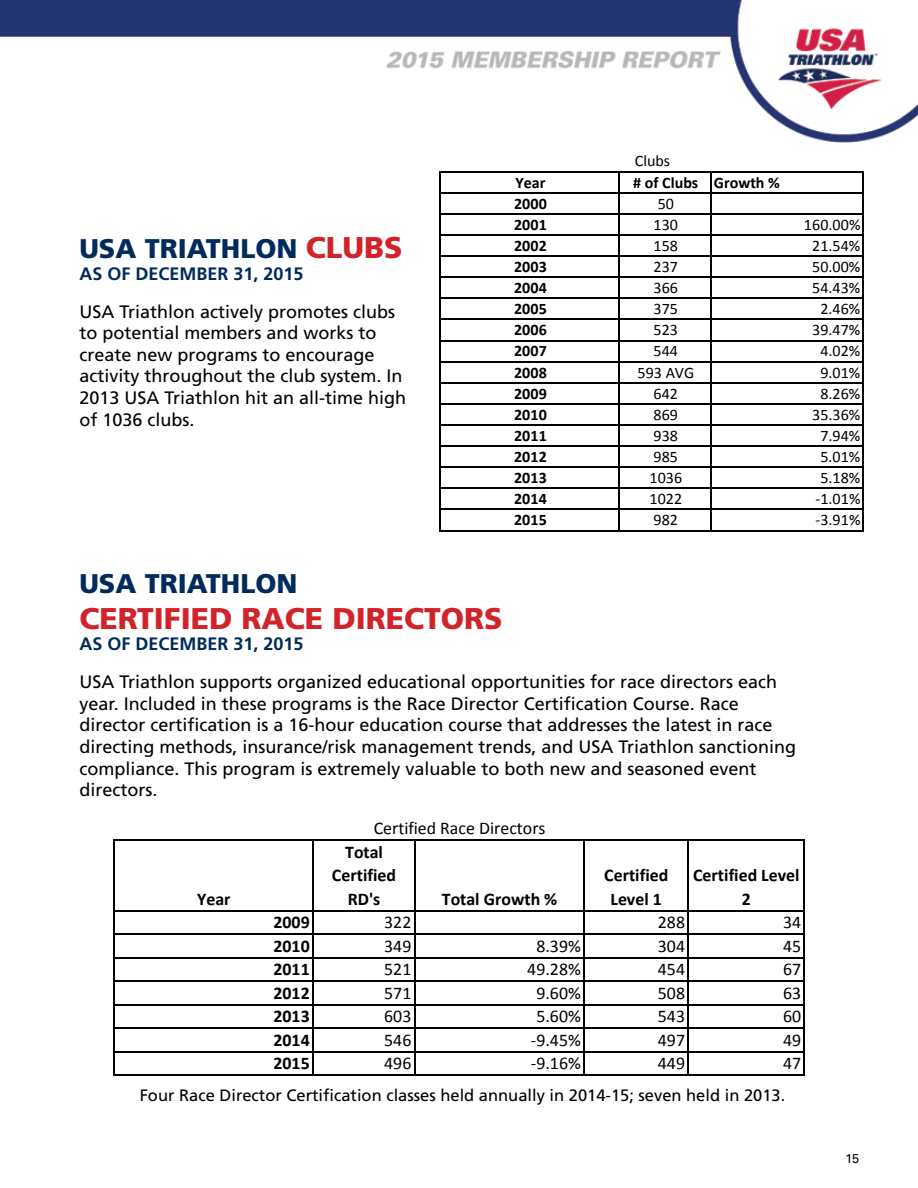
<style>
.page{position:relative;width:918px;height:1188px;background:#fff}
.page>*{position:absolute;margin:0;border:0;box-sizing:border-box;transform-origin:0 0}
.t1{font:900 30px "Frutiger";color:#d2232a}
.t2{font:900 27px "Frutiger";color:#002b5c}
.t3{font:18px/21.6px "Frutiger";color:#000}
.t4{font:700 18px "Frutiger";color:#002b5c}
.t5{font:17.85px "Calibri";letter-spacing:.005em;color:#000}
.t6{font:700 17.85px/23.5px "Calibri";letter-spacing:.005em;color:#000;text-align:center}
.t7{font:16.5px "Frutiger";color:#000}
.t8{font:16.05px "Calibri";letter-spacing:.005em;color:#000}
.t9{font:700 16.05px "Calibri";letter-spacing:.005em;color:#000}
.t10{font:12.75px "Univers";color:#000}
.s1{font-size:30px;color:#d2232a}
</style>
<div class="page">
<img style="left:0;top:0;width:918px;height:143px">
<hr style="left:440px;top:171px;width:1px;height:360px;background:#000">
<hr style="left:619px;top:172px;width:1px;height:359px;background:#000">
<hr style="left:710px;top:172px;width:2px;height:359px;background:#000">
<hr style="left:863px;top:172px;width:1px;height:359px;background:#000">
<hr style="left:441px;top:171px;width:423px;height:1px;background:#000">
<hr style="left:441px;top:192px;width:423px;height:1px;background:#000">
<hr style="left:441px;top:213px;width:423px;height:2px;background:#000">
<hr style="left:441px;top:234px;width:423px;height:2px;background:#000">
<hr style="left:441px;top:255px;width:423px;height:2px;background:#000">
<hr style="left:441px;top:277px;width:423px;height:1px;background:#000">
<hr style="left:441px;top:298px;width:423px;height:1px;background:#000">
<hr style="left:441px;top:319px;width:423px;height:1px;background:#000">
<hr style="left:441px;top:340px;width:423px;height:1px;background:#000">
<hr style="left:441px;top:361px;width:423px;height:1px;background:#000">
<hr style="left:441px;top:382px;width:423px;height:1px;background:#000">
<hr style="left:441px;top:403px;width:423px;height:2px;background:#000">
<hr style="left:441px;top:424px;width:423px;height:2px;background:#000">
<hr style="left:441px;top:445px;width:423px;height:2px;background:#000">
<hr style="left:441px;top:467px;width:423px;height:1px;background:#000">
<hr style="left:441px;top:488px;width:423px;height:1px;background:#000">
<hr style="left:441px;top:509px;width:423px;height:1px;background:#000">
<hr style="left:441px;top:530px;width:423px;height:1px;background:#000">
<hr style="left:113px;top:839px;width:1px;height:237px;background:#000">
<hr style="left:312px;top:841px;width:2px;height:235px;background:#000">
<hr style="left:414px;top:841px;width:1px;height:235px;background:#000">
<hr style="left:583px;top:841px;width:2px;height:235px;background:#000">
<hr style="left:688px;top:841px;width:1px;height:235px;background:#000">
<hr style="left:804px;top:841px;width:1px;height:235px;background:#000">
<hr style="left:114px;top:839px;width:691px;height:2px;background:#000">
<hr style="left:114px;top:910px;width:691px;height:1px;background:#000">
<hr style="left:114px;top:933px;width:691px;height:2px;background:#000">
<hr style="left:114px;top:957px;width:691px;height:1px;background:#000">
<hr style="left:114px;top:980px;width:691px;height:2px;background:#000">
<hr style="left:114px;top:1004px;width:691px;height:1px;background:#000">
<hr style="left:114px;top:1027px;width:691px;height:2px;background:#000">
<hr style="left:114px;top:1051px;width:691px;height:1px;background:#000">
<hr style="left:114px;top:1074px;width:691px;height:2px;background:#000">
<h2 class="t2" style="left:79px;top:232px;width:324px">USA TRIATHLON <span class="s1">CLUBS</span></h2>
<p class="t4" style="left:79px;top:263px;width:226px">AS OF DECEMBER 31, 2015</p>
<p class="t3" style="left:79px;top:301px;width:328px">USA Triathlon actively promotes clubs to potential members and works to create new programs to encourage activity throughout the club system. In 2013 USA Triathlon hit an all-time high of 1036 clubs.</p>
<p class="t8" style="left:635px;top:151px;width:37px">Clubs</p>
<p class="t9" style="left:515px;top:172px;width:31px">Year</p>
<p class="t9" style="left:633px;top:172px;width:148px"># of Clubs Growth %</p>
<p class="t9" style="left:514px;top:193px;width:34px">2000</p>
<p class="t8" style="left:658px;top:193px;width:18px">50</p>
<p class="t9" style="left:514px;top:214px;width:34px">2001</p>
<p class="t8" style="left:654px;top:214px;width:26px">130</p>
<p class="t8" style="left:804px;top:214px;width:58px">160.00%</p>
<p class="t9" style="left:514px;top:235px;width:34px">2002</p>
<p class="t8" style="left:654px;top:235px;width:26px">158</p>
<p class="t8" style="left:812px;top:235px;width:50px">21.54%</p>
<p class="t9" style="left:514px;top:256px;width:34px">2003</p>
<p class="t8" style="left:654px;top:256px;width:26px">237</p>
<p class="t8" style="left:812px;top:256px;width:50px">50.00%</p>
<p class="t9" style="left:514px;top:278px;width:34px">2004</p>
<p class="t8" style="left:654px;top:278px;width:26px">366</p>
<p class="t8" style="left:812px;top:278px;width:50px">54.43%</p>
<p class="t9" style="left:514px;top:299px;width:34px">2005</p>
<p class="t8" style="left:654px;top:299px;width:26px">375</p>
<p class="t8" style="left:820px;top:299px;width:42px">2.46%</p>
<p class="t9" style="left:514px;top:320px;width:34px">2006</p>
<p class="t8" style="left:654px;top:320px;width:26px">523</p>
<p class="t8" style="left:812px;top:320px;width:50px">39.47%</p>
<p class="t9" style="left:514px;top:341px;width:34px">2007</p>
<p class="t8" style="left:654px;top:341px;width:26px">544</p>
<p class="t8" style="left:820px;top:341px;width:42px">4.02%</p>
<p class="t9" style="left:514px;top:362px;width:34px">2008</p>
<p class="t8" style="left:637px;top:362px;width:58px">593 AVG</p>
<p class="t8" style="left:820px;top:362px;width:42px">9.01%</p>
<p class="t9" style="left:514px;top:383px;width:34px">2009</p>
<p class="t8" style="left:654px;top:383px;width:26px">642</p>
<p class="t8" style="left:820px;top:383px;width:42px">8.26%</p>
<p class="t9" style="left:514px;top:404px;width:34px">2010</p>
<p class="t8" style="left:654px;top:404px;width:26px">869</p>
<p class="t8" style="left:812px;top:404px;width:50px">35.36%</p>
<p class="t9" style="left:514px;top:425px;width:34px">2011</p>
<p class="t8" style="left:654px;top:425px;width:26px">938</p>
<p class="t8" style="left:820px;top:425px;width:42px">7.94%</p>
<p class="t9" style="left:514px;top:446px;width:34px">2012</p>
<p class="t8" style="left:654px;top:447px;width:26px">985</p>
<p class="t8" style="left:820px;top:447px;width:42px">5.01%</p>
<p class="t9" style="left:514px;top:468px;width:34px">2013</p>
<p class="t8" style="left:650px;top:468px;width:34px">1036</p>
<p class="t8" style="left:820px;top:468px;width:42px">5.18%</p>
<p class="t9" style="left:514px;top:489px;width:34px">2014</p>
<p class="t8" style="left:650px;top:489px;width:34px">1022</p>
<p class="t8" style="left:815px;top:489px;width:46px">-1.01%</p>
<p class="t9" style="left:514px;top:510px;width:34px">2015</p>
<p class="t8" style="left:654px;top:510px;width:26px">982</p>
<p class="t8" style="left:815px;top:510px;width:46px">-3.91%</p>
<h2 class="t2" style="left:79px;top:567px;width:219px">USA TRIATHLON</h2>
<h1 class="t1" style="left:79px;top:600px;width:424px">CERTIFIED RACE DIRECTORS</h1>
<p class="t4" style="left:79px;top:633px;width:226px">AS OF DECEMBER 31, 2015</p>
<p class="t3" style="left:79px;top:671px;width:718px">USA Triathlon supports organized educational opportunities for race directors each year. Included in these programs is the Race Director Certification Course. Race director certification is a 16-hour education course that addresses the latest in race directing methods, insurance/risk management trends, and USA Triathlon sanctioning compliance. This program is extremely valuable to both new and seasoned event directors.</p>
<p class="t6" style="left:197px;top:887px;width:35px">Year</p>
<p class="t5" style="left:374px;top:817px;width:173px">Certified Race Directors</p>
<p class="t6" style="left:332px;top:840px;width:66px">Total<br>Certified<br>RD's</p>
<p class="t6" style="left:442px;top:887px;width:117px">Total Growth %</p>
<p class="t6" style="left:604px;top:864px;width:66px">Certified<br>Level 1</p>
<p class="t6" style="left:693px;top:864px;width:108px">Certified Level<br>2</p>
<p class="t6" style="left:273px;top:911px;width:38px">2009</p>
<p class="t5" style="left:384px;top:911px;width:29px">322</p>
<p class="t5" style="left:658px;top:911px;width:29px">288</p>
<p class="t5" style="left:783px;top:911px;width:20px">34</p>
<p class="t6" style="left:273px;top:934px;width:38px">2010</p>
<p class="t5" style="left:384px;top:935px;width:29px">349</p>
<p class="t5" style="left:536px;top:935px;width:46px">8.39%</p>
<p class="t5" style="left:658px;top:935px;width:29px">304</p>
<p class="t5" style="left:783px;top:935px;width:20px">45</p>
<p class="t6" style="left:273px;top:958px;width:38px">2011</p>
<p class="t5" style="left:384px;top:958px;width:29px">521</p>
<p class="t5" style="left:527px;top:958px;width:55px">49.28%</p>
<p class="t5" style="left:658px;top:958px;width:29px">454</p>
<p class="t5" style="left:783px;top:958px;width:20px">67</p>
<p class="t6" style="left:273px;top:981px;width:38px">2012</p>
<p class="t5" style="left:384px;top:982px;width:29px">571</p>
<p class="t5" style="left:536px;top:982px;width:46px">9.60%</p>
<p class="t5" style="left:658px;top:982px;width:29px">508</p>
<p class="t5" style="left:783px;top:982px;width:20px">63</p>
<p class="t6" style="left:273px;top:1005px;width:38px">2013</p>
<p class="t5" style="left:384px;top:1005px;width:29px">603</p>
<p class="t5" style="left:536px;top:1005px;width:46px">5.60%</p>
<p class="t5" style="left:658px;top:1005px;width:29px">543</p>
<p class="t5" style="left:783px;top:1005px;width:20px">60</p>
<p class="t6" style="left:273px;top:1028px;width:38px">2014</p>
<p class="t5" style="left:384px;top:1029px;width:29px">546</p>
<p class="t5" style="left:531px;top:1029px;width:52px">-9.45%</p>
<p class="t5" style="left:658px;top:1029px;width:29px">497</p>
<p class="t5" style="left:783px;top:1029px;width:20px">49</p>
<p class="t6" style="left:273px;top:1052px;width:38px">2015</p>
<p class="t5" style="left:384px;top:1052px;width:29px">496</p>
<p class="t5" style="left:531px;top:1052px;width:52px">-9.16%</p>
<p class="t5" style="left:658px;top:1052px;width:29px">449</p>
<p class="t5" style="left:783px;top:1052px;width:20px">47</p>
<p class="t5" style="left:316px;top:1076px;width:427px">**4 RD Cert classes offered in 2014 compared to 7 in 2013</p>
<p class="t7" style="left:140px;top:1085px;width:647px">Four Race Director Certification classes held annually in 2014-15; seven held in 2013.</p>
<p class="t10" style="left:845px;top:1151px;width:15px">15</p>
</div>
